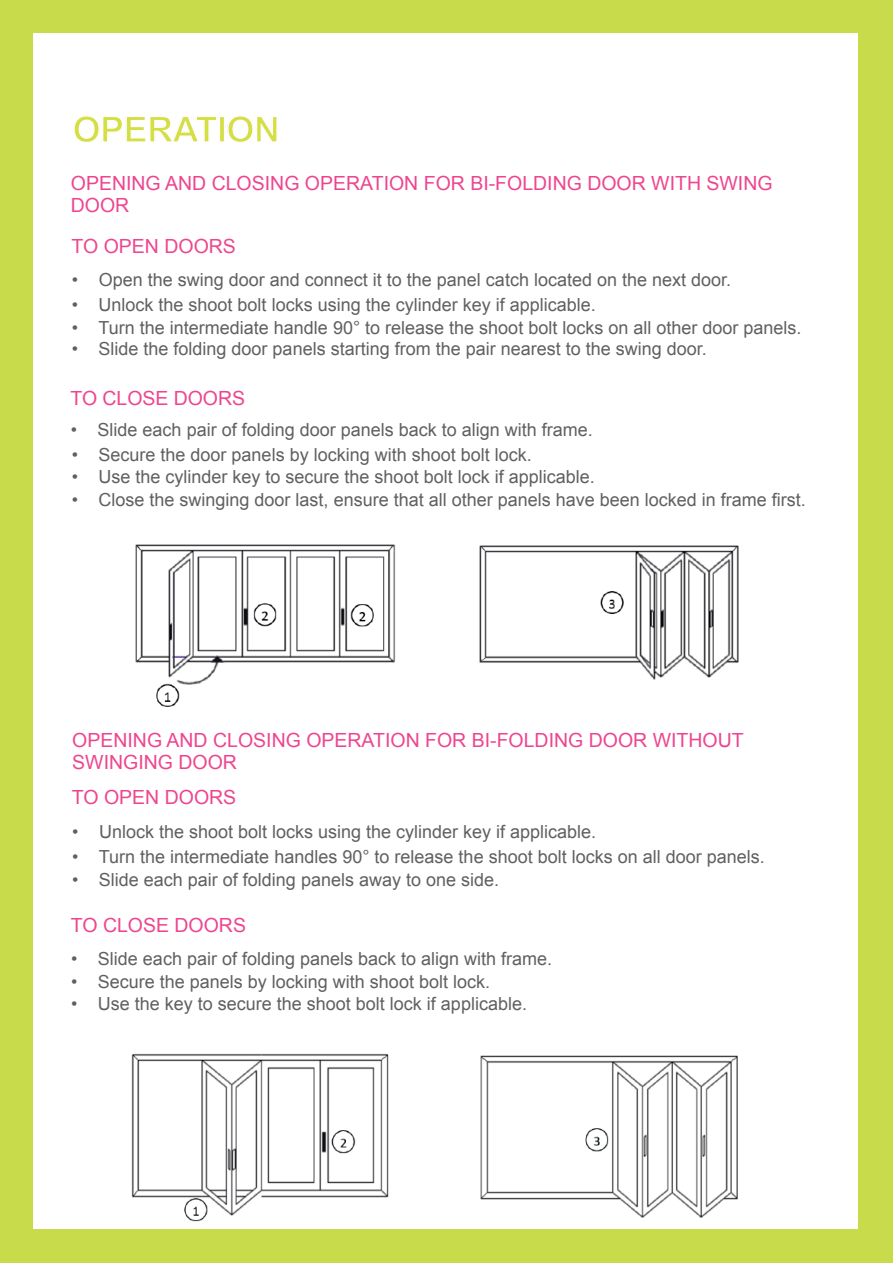
<style>
.page{position:relative;width:893px;height:1263px;background:#c8db4a}
.page>*{position:absolute;margin:0;border:0;box-sizing:border-box;transform-origin:0 0}
.t1{font:700 36px "Arial";letter-spacing:-.02em;color:#d4df44}
.t2{font:19.5px/22.5px "Arial";color:#ee458f}
.t3{font:18px "Arial";color:#606060}
</style>
<div class="page">
<div style="left:33px;top:33px;width:824px;height:1195px;background:#fff"></div>
<img style="left:135px;top:544px;width:261px;height:163px">
<img style="left:115px;top:1053px;width:292px;height:176px">
<img style="left:479px;top:545px;width:260px;height:135px">
<img style="left:462px;top:1055px;width:293px;height:174px">
<h1 class="t1" style="left:72px;top:106px;width:209px">OPERATION</h1>
<p class="t2" style="left:71px;top:172px;width:703px">OPENING AND CLOSING OPERATION FOR BI-FOLDING DOOR WITH SWING<br>DOOR</p>
<p class="t2" style="left:72px;top:235px;width:166px">TO OPEN DOORS</p>
<p class="t3" style="left:72px;top:268px;width:661px">• Open the swing door and connect it to the panel catch located on the next door.</p>
<p class="t3" style="left:72px;top:293px;width:525px">• Unlock the shoot bolt locks using the cylinder key if applicable.</p>
<p class="t3" style="left:72px;top:316px;width:731px">• Turn the intermediate handle 90° to release the shoot bolt locks on all other door panels.</p>
<p class="t3" style="left:72px;top:337px;width:637px">• Slide the folding door panels starting from the pair nearest to the swing door.</p>
<p class="t2" style="left:71px;top:387px;width:176px">TO CLOSE DOORS</p>
<p class="t3" style="left:71px;top:418px;width:524px">• Slide each pair of folding door panels back to align with frame.</p>
<p class="t3" style="left:72px;top:443px;width:461px">• Secure the door panels by locking with shoot bolt lock.</p>
<p class="t3" style="left:72px;top:465px;width:524px">• Use the cylinder key to secure the shoot bolt lock if applicable.</p>
<p class="t3" style="left:72px;top:488px;width:736px">• Close the swinging door last, ensure that all other panels have been locked in frame first.</p>
<p class="t2" style="left:72px;top:729px;width:673px">OPENING AND CLOSING OPERATION FOR BI-FOLDING DOOR WITHOUT<br>SWINGING DOOR</p>
<p class="t2" style="left:72px;top:786px;width:166px">TO OPEN DOORS</p>
<p class="t3" style="left:72px;top:820px;width:525px">• Unlock the shoot bolt locks using the cylinder key if applicable.</p>
<p class="t3" style="left:72px;top:844px;width:694px">• Turn the intermediate handles 90° to release the shoot bolt locks on all door panels.</p>
<p class="t3" style="left:72px;top:868px;width:428px">• Slide each pair of folding panels away to one side.</p>
<p class="t2" style="left:71px;top:914px;width:177px">TO CLOSE DOORS</p>
<p class="t3" style="left:71px;top:946px;width:482px">• Slide each pair of folding panels back to align with frame.</p>
<p class="t3" style="left:71px;top:970px;width:420px">• Secure the panels by locking with shoot bolt lock.</p>
<p class="t3" style="left:71px;top:992px;width:457px">• Use the key to secure the shoot bolt lock if applicable.</p>
</div>
